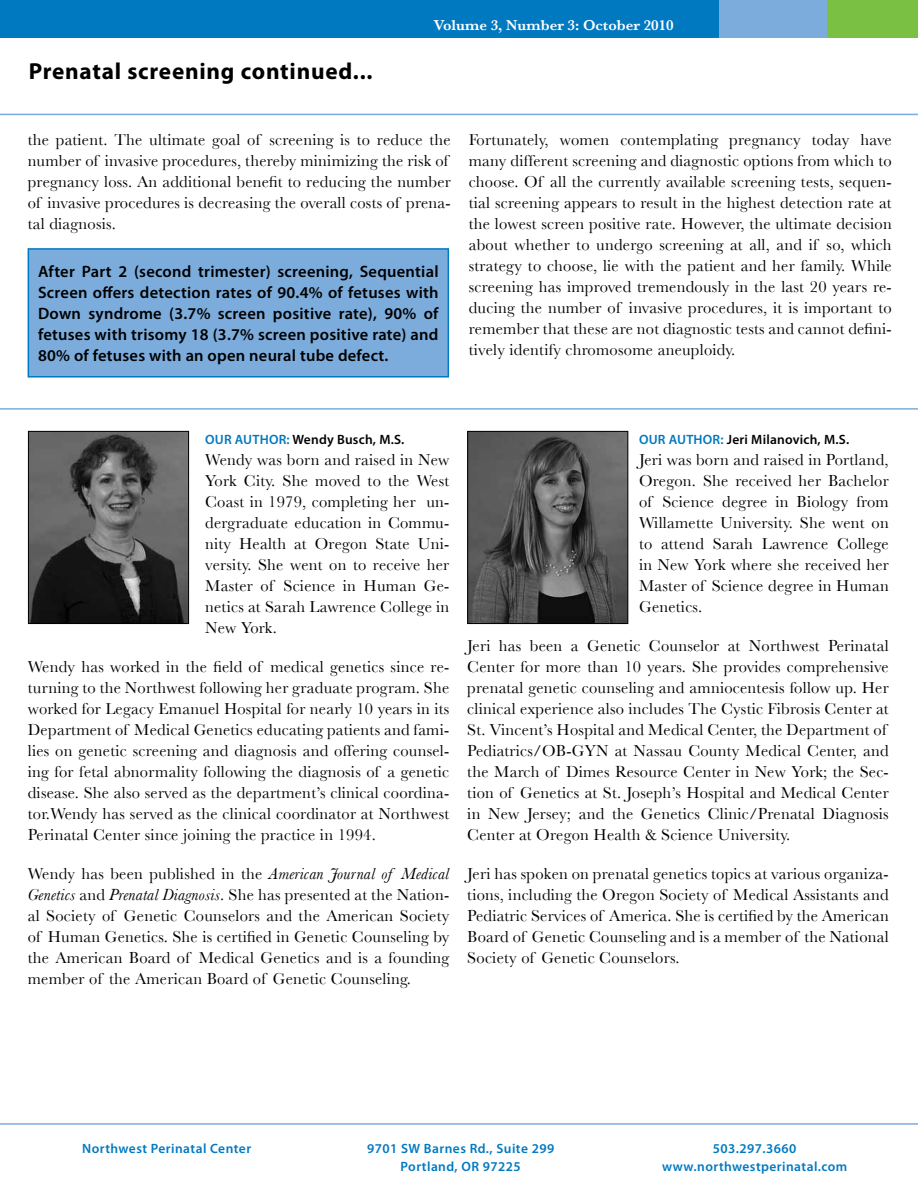
<style>
.page{position:relative;width:918px;height:1188px;background:#fff}
.page>*{position:absolute;margin:0;border:0;box-sizing:border-box;transform-origin:0 0}
.t1{font:700 23.25px "Myriad Pro";letter-spacing:.035em;color:#000}
.t2{font:16.5px/21px "Baskerville";letter-spacing:.015em;color:#000;text-align:justify}
.t3{font:600 16.5px/21px "Myriad Pro";letter-spacing:.015em;color:#000;text-align:justify}
.t4{font:600 15px "Baskerville";color:#fff}
.t5{font:600 13.5px/18px "Myriad Pro";letter-spacing:.035em;color:#0079c1;text-align:center}
.t6{font:600 13.5px "Myriad Pro";letter-spacing:.015em;color:#000}
.s1{color:#0079c1}
.s2{font-style:italic}
</style>
<div class="page">
<hr style="left:0;top:114px;width:918px;height:1px;background:#7cacdc">
<hr style="left:0;top:1123px;width:918px;height:2px;background:#7cacdc">
<div style="left:719px;top:0;width:109px;height:38px;background:#7cacdc"></div>
<div style="left:827px;top:0;width:91px;height:38px;background:#7ac143"></div>
<div style="left:0;top:0;width:719px;height:38px;background:#0079c1"></div>
<img style="left:469px;top:433px;width:157px;height:189px">
<div style="left:467px;top:431px;width:161px;height:193px;border:1px solid #000"></div>
<img style="left:30px;top:433px;width:157px;height:189px">
<div style="left:28px;top:431px;width:161px;height:193px;border:1px solid #000"></div>
<hr style="left:0;top:408px;width:918px;height:2px;background:#7cacdc">
<div style="left:28px;top:249px;width:420px;height:128px;background:#7cacdc"></div>
<div style="left:28px;top:248px;width:421px;height:130px;border:2px solid #0079c1"></div>
<h1 class="t1" style="left:29px;top:56px;width:345px">Prenatal screening continued...</h1>
<p class="t4" style="left:433px;top:16px;width:242px">Volume 3, Number 3: October 2010</p>
<p class="t2" style="left:28px;top:129px;width:425px;text-align:left">the patient. The ultimate goal of screening is to reduce the number of invasive procedures, thereby minimizing the risk of pregnancy loss. An additional benefit to reducing the number of invasive procedures is decreasing the overall costs of prena&shy;tal diagnosis.</p>
<p class="t2" style="left:469px;top:129px;width:425px">Fortunately, women contemplating pregnancy today have many different screening and diagnostic options from which to choose. Of all the currently available screening tests, sequen&shy;tial screening appears to result in the highest detection rate at the lowest screen positive rate. However, the ultimate decision about whether to undergo screening at all, and if so, which strategy to choose, lie with the patient and her family. While screening has improved tremendously in the last 20 years re&shy;ducing the number of invasive procedures, it is important to remember that these are not diagnostic tests and cannot defini&shy;tively identify chromosome aneuploidy.</p>
<p class="t3" style="left:38px;top:261px;width:402px">After Part 2 (second trimester) screening, Sequential Screen offers detection rates of 90.4% of fetuses with Down syndrome (3.7% screen positive rate), 90% of fetuses with trisomy 18 (3.7% screen positive rate) and 80% of fetuses with an open neural tube defect.</p>
<p class="t6" style="left:205px;top:431px;width:201px"><span class="s1">OUR AUTHOR:</span> Wendy Busch, M.S.</p>
<p class="t2" style="left:205px;top:449px;width:246px">Wendy was born and raised in New York City. She moved to the West Coast in 1979, completing her un&shy;dergraduate education in Commu&shy;nity Health at Oregon State Uni&shy;versity. She went on to receive her Master of Science in Human Ge&shy;netics at Sarah Lawrence College in New York.</p>
<p class="t2" style="left:28px;top:656px;width:423px">Wendy has worked in the field of medical genetics since re&shy;turning to the Northwest following her graduate program. She worked for Legacy Emanuel Hospital for nearly 10 years in its Department of Medical Genetics educating patients and fami&shy;lies on genetic screening and diagnosis and offering counsel&shy;ing for fetal abnormality following the diagnosis of a genetic disease. She also served as the department’s clinical coordina&shy;tor.Wendy has served as the clinical coordinator at Northwest Perinatal Center since joining the practice in 1994.</p>
<p class="t2" style="left:28px;top:863px;width:423px">Wendy has been published in the <span class="s2">American Journal of Medical Genetics</span> and <span class="s2">Prenatal Diagnosis</span>. She has presented at the Nation&shy;al Society of Genetic Counselors and the American Society of Human Genetics. She is certified in Genetic Counseling by the American Board of Medical Genetics and is a founding member of the American Board of Genetic Counseling.</p>
<p class="t6" style="left:639px;top:431px;width:212px"><span class="s1">OUR AUTHOR:</span> Jeri Milanovich, M.S.</p>
<p class="t2" style="left:639px;top:449px;width:251px">Jeri was born and raised in Portland, Oregon. She received her Bachelor of Science degree in Biology from Willamette University. She went on to attend Sarah Lawrence College in New York where she received her Master of Science degree in Human Genetics.</p>
<p class="t2" style="left:467px;top:635px;width:423px;text-align:left">Jeri has been a Genetic Counselor at Northwest Perinatal Center for more than 10 years. She provides comprehensive prenatal genetic counseling and amniocentesis follow up. Her clinical experience also includes The Cystic Fibrosis Center at St. Vincent’s Hospital and Medical Center, the Department of Pediatrics/OB-GYN at Nassau County Medical Center, and the March of Dimes Resource Center in New York; the Sec&shy;tion of Genetics at St. Joseph’s Hospital and Medical Center in New Jersey; and the Genetics Clinic/Prenatal Diagnosis Center at Oregon Health &amp; Science University.</p>
<p class="t2" style="left:467px;top:863px;width:423px">Jeri has spoken on prenatal genetics topics at various organiza&shy;tions, including the Oregon Society of Medical Assistants and Pediatric Services of America. She is certified by the American Board of Genetic Counseling and is a member of the National Society of Genetic Counselors.</p>
<p class="t5" style="left:82px;top:1139px;width:170px">Northwest Perinatal Center</p>
<p class="t5" style="left:367px;top:1139px;width:189px">9701 SW Barnes Rd., Suite 299<br>Portland, OR 97225</p>
<p class="t5" style="left:662px;top:1139px;width:187px">503.297.3660 www.northwestperinatal.com</p>
</div>
